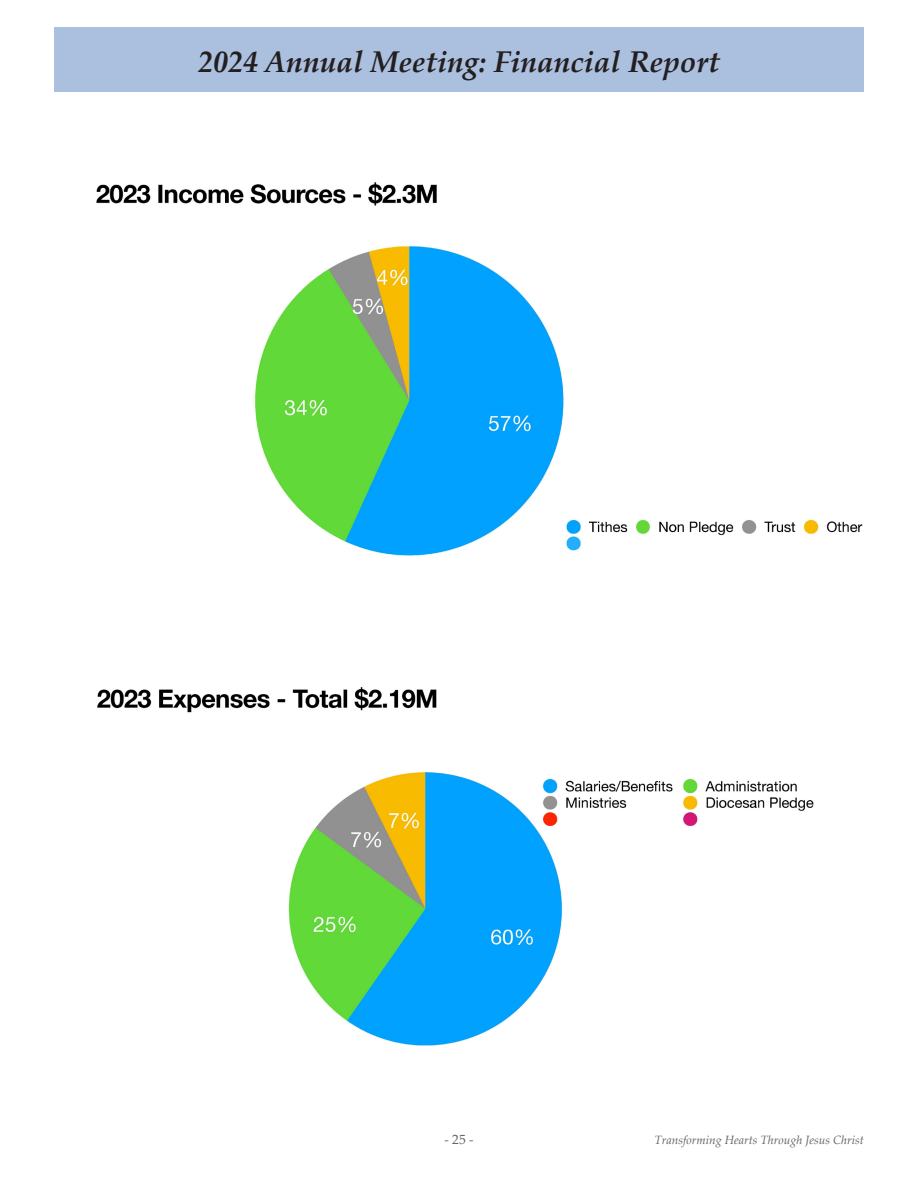
<style>
.page{position:relative;width:918px;height:1188px;background:#fff}
.page>*{position:absolute;margin:0;border:0;box-sizing:border-box;transform-origin:0 0}
.t1{font:italic 700 30px "Palatino Linotype";color:#231f20}
.t2{font:13.5px "Palatino Linotype";color:#636366}
.t3{font:italic 12px "Palatino Linotype";color:#636366}
</style>
<div class="page">
<div style="left:54px;top:27px;width:810px;height:64px;background:#abbfde"></div>
<img style="left:96px;top:182px;width:767px;height:374px">
<img style="left:97px;top:687px;width:717px;height:359px">
<p class="t1" style="left:198px;top:40px;width:523px">2024 Annual Meeting: Financial Report</p>
<p class="t2" style="left:444px;top:1130px;width:31px">- 25 -</p>
<p class="t3" style="left:655px;top:1131px;width:211px">Transforming Hearts Through Jesus Christ</p>
</div>
